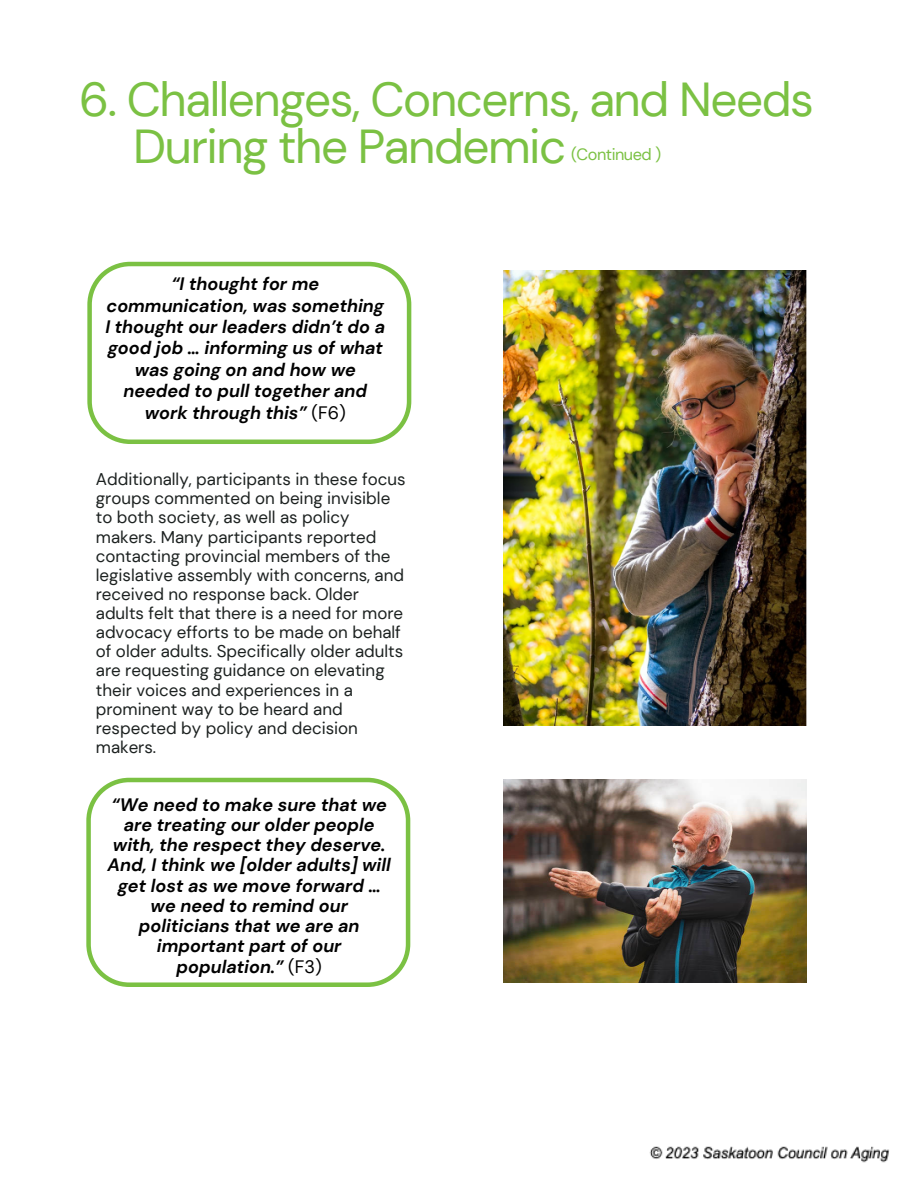
<style>
.page{position:relative;width:918px;height:1188px;background:#fff}
.page>*{position:absolute;margin:0;border:0;box-sizing:border-box;transform-origin:0 0}
.t1{font:47.55px/47.7px "DM Sans";letter-spacing:-.03em;color:#7bc143}
.t2{font:italic 700 18px/20.2px "DM Sans";color:#000;text-align:center}
.t3{font:16.95px/19.2px "DM Sans";color:#1c2120}
.t4{font:16.35px "DM Sans";letter-spacing:-.03em;color:#7bc143}
.s1{font-weight:400;font-style:normal}
</style>
<div class="page">
<svg style="left:87px;top:262px;width:324px;height:182px"></svg>
<svg style="left:86px;top:778px;width:324px;height:209px"></svg>
<img style="left:503px;top:270px;width:304px;height:456px">
<img style="left:503px;top:780px;width:304px;height:202px">
<img style="left:649px;top:1146px;width:240px;height:17px">
<h1 class="t1" style="left:133px;top:76px;width:682px;text-indent:-54px">6. Challenges, Concerns, and Needs<br>During the Pandemic</h1>
<p class="t4" style="left:571px;top:144px;width:92px">(Continued )</p>
<p class="t2" style="left:106px;top:273px;width:281px;line-height:21.3px">“I thought for me communication, was something<br>I thought our leaders didn’t do a good job … informing us of what was going on and how we needed to pull together and work through this” <span class="s1">(F6)</span></p>
<p class="t3" style="left:96px;top:470px;width:311px">Additionally, participants in these focus groups commented on being invisible to both society, as well as policy makers. Many participants reported contacting provincial members of the legislative assembly with concerns, and received no response back. Older adults felt that there is a need for more advocacy efforts to be made on behalf of older adults. Specifically older adults are requesting guidance on elevating their voices and experiences in a prominent way to be heard and respected by policy and decision makers.</p>
<p class="t2" style="left:108px;top:794px;width:285px">“We need to make sure that we are treating our older people with, the respect they deserve.<br>And, I think we [older adults] will get lost as we move forward … we need to remind our politicians that we are an important part of our population.” <span class="s1">(F3)</span></p>
</div>
